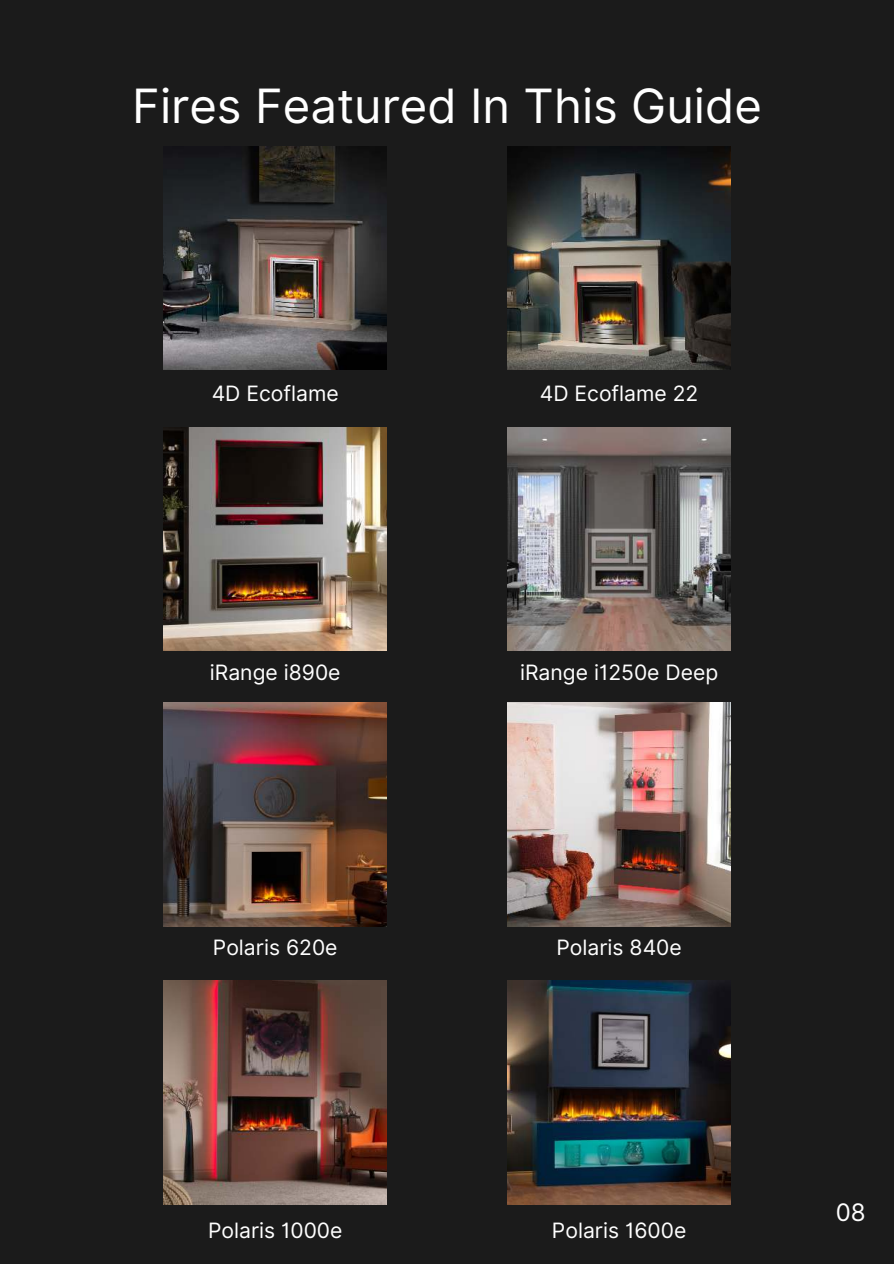
<style>
.page{position:relative;width:894px;height:1264px;background:#fff}
.page>*{position:absolute;margin:0;border:0;box-sizing:border-box;transform-origin:0 0}
.t1{font:47.25px "Inter";color:#fff}
.t2{font:24.15px "Inter";color:#fff}
.t3{font:21.15px "Inter";color:#fff}
</style>
<div class="page">
<div style="left:0;top:0;width:893px;height:1263px;background:#1b1b1b"></div>
<img style="left:507px;top:147px;width:223px;height:223px">
<img style="left:163px;top:147px;width:224px;height:223px">
<img style="left:507px;top:703px;width:223px;height:223px">
<img style="left:163px;top:980px;width:224px;height:224px">
<img style="left:163px;top:703px;width:224px;height:223px">
<img style="left:163px;top:427px;width:224px;height:223px">
<img style="left:507px;top:980px;width:223px;height:224px">
<img style="left:507px;top:427px;width:223px;height:223px">
<h1 class="t1" style="left:132px;top:71px;width:631px">Fires Featured In This Guide</h1>
<p class="t3" style="left:212px;top:377px;width:128px">4D Ecoflame</p>
<p class="t3" style="left:539px;top:377px;width:160px">4D Ecoflame 22</p>
<p class="t3" style="left:210px;top:657px;width:132px">iRange i890e</p>
<p class="t3" style="left:520px;top:657px;width:200px">iRange i1250e Deep</p>
<p class="t3" style="left:213px;top:932px;width:126px">Polaris 620e</p>
<p class="t3" style="left:556px;top:932px;width:127px">Polaris 840e</p>
<p class="t3" style="left:208px;top:1215px;width:136px">Polaris 1000e</p>
<p class="t3" style="left:552px;top:1215px;width:136px">Polaris 1600e</p>
<p class="t2" style="left:835px;top:1194px;width:31px">08</p>
</div>
